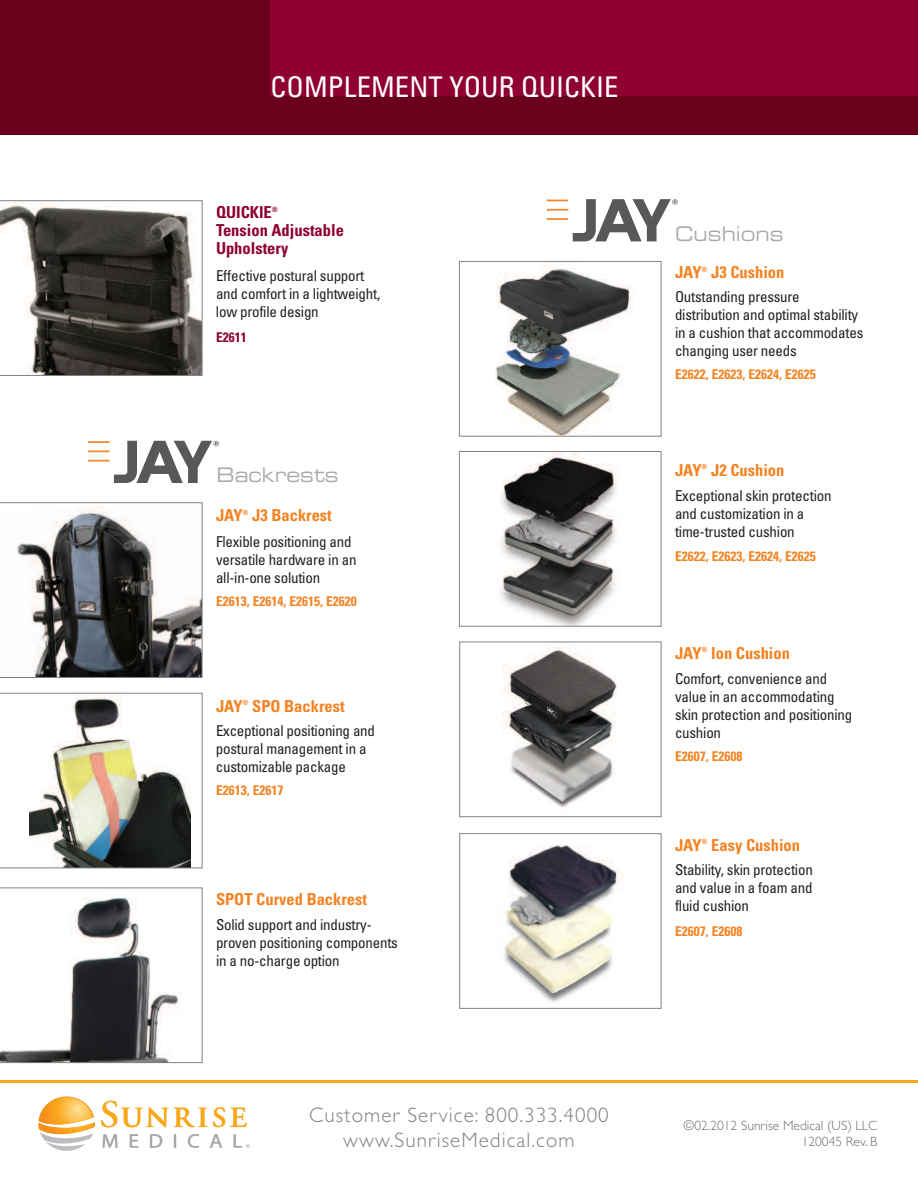
<style>
.page{position:relative;width:918px;height:1188px;background:#fff}
.page>*{position:absolute;margin:0;border:0;box-sizing:border-box;transform-origin:0 0}
.t1{font:condensed 28.5px "Univers";letter-spacing:.005em;color:#fff}
.t2{font:300 21px/25.2px "Gill Sans";letter-spacing:.05em;color:#808285;text-align:center}
.t3{font:20.1px "Eurostile Extended Two";color:#a8a9ad;scale:.9 1}
.t4{font:700 condensed 16.5px "Univers";color:#f58220}
.t5{font:700 condensed 16.5px/18px "Univers";color:#8f0130}
.t6{font:condensed 15px/18px "Univers";letter-spacing:-.015em;color:#231f20}
.t7{font:700 condensed 13.5px "Univers";color:#f58220}
.t8{font:300 13.5px/16.2px "Gill Sans";color:#6c6d70;text-align:right}
.t9{font:700 condensed 13.5px "Univers";color:#8f0130}
.t10{font:700 condensed 7.2px "Univers";color:#f58220}
.t11{font:700 condensed 7.2px "Univers";color:#8f0130}
</style>
<div class="page">
<hr style="left:88px;top:450px;width:22px;height:2px;background:#f58932">
<hr style="left:88px;top:460px;width:21px;height:2px;background:#f58932">
<hr style="left:88px;top:441px;width:21px;height:2px;background:#f58932">
<svg style="left:114px;top:441px;width:105px;height:42px"></svg>
<svg style="left:547px;top:199px;width:131px;height:42px"></svg>
<div style="left:0;top:0;width:918px;height:98px;background:#8f0130"></div>
<div style="left:0;top:97px;width:918px;height:38px;background:#6b001c"></div>
<div style="left:0;top:0;width:270px;height:98px;background:#6b001c"></div>
<svg style="left:38px;top:1096px;width:57px;height:55px"></svg>
<svg style="left:101px;top:1101px;width:146px;height:27px"></svg>
<svg style="left:102px;top:1134px;width:16px;height:14px"></svg>
<svg style="left:130px;top:1134px;width:8px;height:14px"></svg>
<svg style="left:150px;top:1134px;width:12px;height:14px"></svg>
<svg style="left:174px;top:1134px;width:2px;height:14px"></svg>
<svg style="left:188px;top:1134px;width:11px;height:14px"></svg>
<svg style="left:210px;top:1134px;width:12px;height:14px"></svg>
<svg style="left:234px;top:1134px;width:16px;height:14px"></svg>
<hr style="left:0;top:1080px;width:918px;height:3px;background:#f9a71b">
<svg style="left:0;top:200px;width:202px;height:176px"></svg>
<svg style="left:0;top:502px;width:202px;height:176px"></svg>
<svg style="left:0;top:693px;width:202px;height:175px"></svg>
<svg style="left:0;top:888px;width:202px;height:175px"></svg>
<img style="left:495px;top:265px;width:140px;height:170px">
<div style="left:459px;top:261px;width:203px;height:176px;border:1px solid #808285"></div>
<img style="left:499px;top:453px;width:120px;height:172px">
<div style="left:459px;top:451px;width:203px;height:176px;border:1px solid #808285"></div>
<img style="left:501px;top:644px;width:116px;height:164px">
<div style="left:459px;top:642px;width:203px;height:175px;border:1px solid #808285"></div>
<img style="left:504px;top:845px;width:119px;height:157px">
<div style="left:459px;top:833px;width:203px;height:176px;border:1px solid #808285"></div>
<h1 class="t1" style="left:271px;top:77px;width:349px">COMPLEMENT YOUR QUICKIE</h1>
<p class="t5" style="left:216px;top:205px;width:57px">QUICKIE</p>
<p class="t11" style="left:272px;top:207px;width:7px">®</p>
<p class="t5" style="left:216px;top:223px;width:129px">Tension Adjustable<br>Upholstery</p>
<p class="t6" style="left:216px;top:268px;width:166px">Effective postural support and comfort in a lightweight, low profile design</p>
<p class="t9" style="left:216px;top:332px;width:32px">E2611</p>
<h3 class="t3" style="left:217px;top:468px;width:137px">Backrests</h3>
<p class="t4" style="left:216px;top:509px;width:28px">JAY</p>
<p class="t10" style="left:243px;top:510px;width:7px">®</p>
<p class="t4" style="left:252px;top:509px;width:81px">J3 Backrest</p>
<p class="t6" style="left:216px;top:534px;width:142px">Flexible positioning and versatile hardware in an all-in-one solution</p>
<p class="t7" style="left:216px;top:597px;width:142px">E2613, E2614, E2615, E2620</p>
<p class="t4" style="left:216px;top:700px;width:28px">JAY</p>
<p class="t10" style="left:243px;top:700px;width:7px">®</p>
<p class="t4" style="left:252px;top:700px;width:94px">SPO Backrest</p>
<p class="t6" style="left:216px;top:722px;width:161px">Exceptional positioning and postural management in a customizable package</p>
<p class="t7" style="left:216px;top:786px;width:69px">E2613, E2617</p>
<p class="t4" style="left:216px;top:893px;width:153px">SPOT Curved Backrest</p>
<p class="t6" style="left:216px;top:917px;width:183px">Solid support and industry&shy;proven positioning components in a no-charge option</p>
<h2 class="t2" style="left:309px;top:1102px;width:301px">Customer Service: 800.333.4000 www.SunriseMedical.com</h2>
<h3 class="t3" style="left:675px;top:226px;width:122px">Cushions</h3>
<p class="t4" style="left:675px;top:266px;width:28px">JAY</p>
<p class="t10" style="left:702px;top:267px;width:7px">®</p>
<p class="t4" style="left:711px;top:266px;width:75px">J3 Cushion</p>
<p class="t6" style="left:675px;top:289px;width:190px">Outstanding pressure distribution and optimal stability in a cushion that accommodates changing user needs</p>
<p class="t7" style="left:675px;top:370px;width:142px">E2622, E2623, E2624, E2625</p>
<p class="t4" style="left:675px;top:464px;width:28px">JAY</p>
<p class="t10" style="left:702px;top:464px;width:7px">®</p>
<p class="t4" style="left:711px;top:464px;width:75px">J2 Cushion</p>
<p class="t6" style="left:675px;top:488px;width:158px">Exceptional skin protection and customization in a time-trusted cushion</p>
<p class="t7" style="left:675px;top:551px;width:142px">E2622, E2623, E2624, E2625</p>
<p class="t4" style="left:675px;top:647px;width:28px">JAY</p>
<p class="t10" style="left:702px;top:647px;width:7px">®</p>
<p class="t4" style="left:711px;top:647px;width:80px">Ion Cushion</p>
<p class="t6" style="left:675px;top:671px;width:179px">Comfort, convenience and value in an accommodating skin protection and positioning cushion</p>
<p class="t7" style="left:675px;top:751px;width:69px">E2607, E2608</p>
<p class="t4" style="left:675px;top:839px;width:28px">JAY</p>
<p class="t10" style="left:702px;top:839px;width:7px">®</p>
<p class="t4" style="left:711px;top:839px;width:90px">Easy Cushion</p>
<p class="t6" style="left:675px;top:862px;width:139px;text-align:justify">Stability, skin protection and value in a foam and fluid cushion</p>
<p class="t7" style="left:675px;top:926px;width:69px">E2607, E2608</p>
<p class="t8" style="left:684px;top:1117px;width:195px">©02.2012 Sunrise Medical (US) LLC<br>120045 Rev. B</p>
</div>
